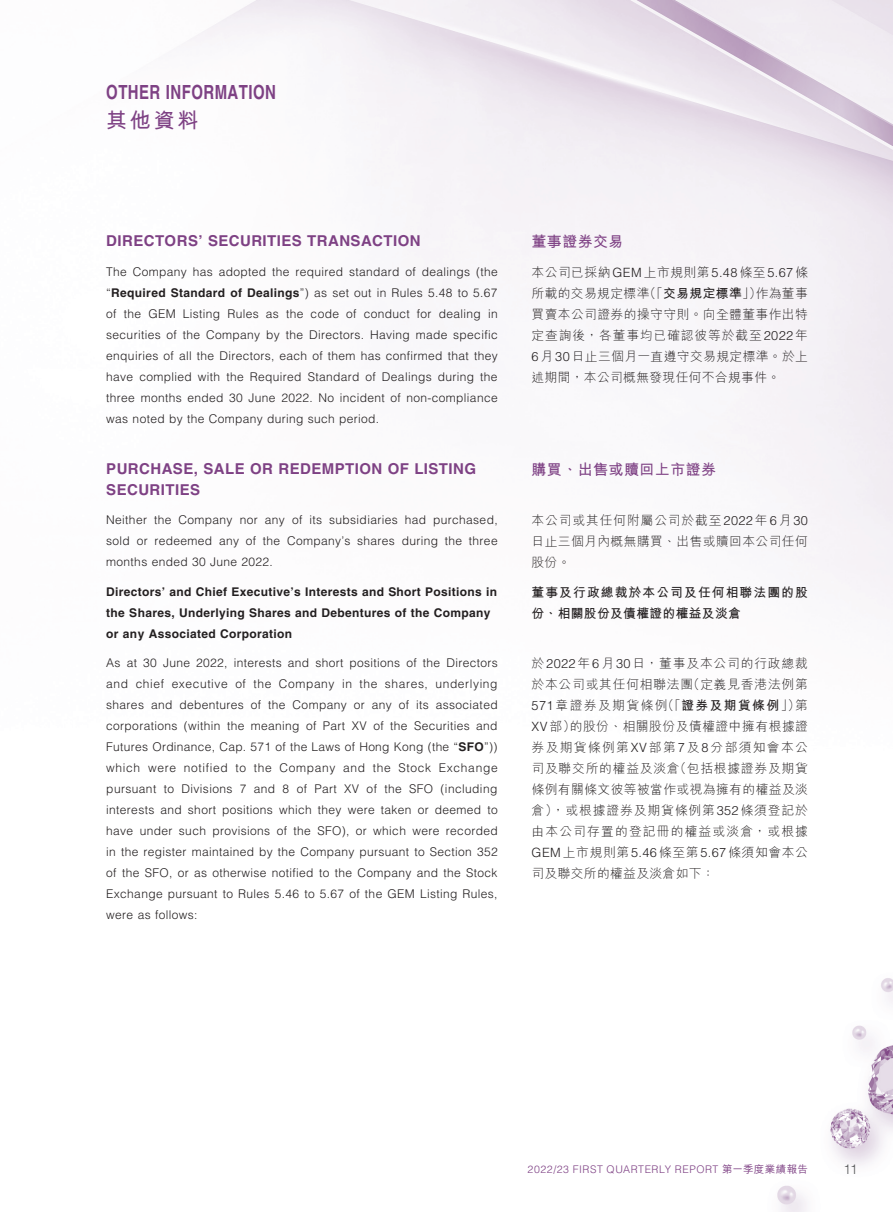
<style>
.page{position:relative;width:893px;height:1212px;background:#fff}
.page>*{position:absolute;margin:0;border:0;box-sizing:border-box;transform-origin:0 0}
.t1{font:700 21px "M Hei HK";color:#7e4184}
.t2{font:700 19.5px "Helvetica LT Std";letter-spacing:.03em;color:#7e4184;scale:.77 1}
.t3{font:700 15px/21px "Helvetica LT Std";letter-spacing:.03em;color:#7e4184}
.t4{font:700 15px "M Hei HK";letter-spacing:.03em;color:#7e4184}
.t5{font:300 13.5px "Helvetica LT Std";color:#57585a}
.t6{font:300 12.75px/21px "M Hei HK";letter-spacing:.035em;color:#231f20;text-align:justify}
.t7{font:700 12.75px/21px "M Hei HK";letter-spacing:.09em;color:#231f20}
.t8{font:300 12px/21px "Helvetica LT Std";letter-spacing:.03em;color:#231f20;text-align:justify}
.t9{font:700 12px/21px "Helvetica LT Std";letter-spacing:.03em;color:#231f20}
.t10{font:300 10.5px "Helvetica LT Std";letter-spacing:.05em;color:#7e4184}
.s1{font-weight:700}
.s2{font-family:"Helvetica LT Std"}
.s3{font-family:"M Hei HK";font-weight:500}
</style>
<div class="page">
<img style="left:187px;top:0;width:706px;height:1212px">
<h2 class="t2" style="left:106px;top:80px;width:222px">OTHER INFORMATION</h2>
<h1 class="t1" style="left:106px;top:105px;width:94px">其他資料</h1>
<p class="t3" style="left:106px;top:230px;width:316px">DIRECTORS’ SECURITIES TRANSACTION</p>
<p class="t8" style="left:106px;top:261px;width:393px">The Company has adopted the required standard of dealings (the “<span class="s1">Required Standard of Dealings</span>”) as set out in Rules 5.48 to 5.67 of the GEM Listing Rules as the code of conduct for dealing in securities of the Company by the Directors. Having made specific enquiries of all the Directors, each of them has confirmed that they have complied with the Required Standard of Dealings during the three months ended 30 June 2022. No incident of non-compliance was noted by the Company during such period.</p>
<p class="t3" style="left:106px;top:458px;width:371px">PURCHASE, SALE OR REDEMPTION OF LISTING<br>SECURITIES</p>
<p class="t8" style="left:106px;top:509px;width:393px">Neither the Company nor any of its subsidiaries had purchased, sold or redeemed any of the Company’s shares during the three months ended 30 June 2022.</p>
<p class="t9" style="left:106px;top:581px;width:392px">Directors’ and Chief Executive’s Interests and Short Positions in the Shares, Underlying Shares and Debentures of the Company or any Associated Corporation</p>
<p class="t8" style="left:106px;top:652px;width:393px">As at 30 June 2022, interests and short positions of the Directors and chief executive of the Company in the shares, underlying shares and debentures of the Company or any of its associated corporations (within the meaning of Part XV of the Securities and Futures Ordinance, Cap. 571 of the Laws of Hong Kong (the “<span class="s1">SFO</span>”)) which were notified to the Company and the Stock Exchange pursuant to Divisions 7 and 8 of Part XV of the SFO (including interests and short positions which they were taken or deemed to have under such provisions of the SFO), or which were recorded in the register maintained by the Company pursuant to Section 352 of the SFO, or as otherwise notified to the Company and the Stock Exchange pursuant to Rules 5.46 to 5.67 of the GEM Listing Rules, were as follows:</p>
<p class="t4" style="left:531px;top:231px;width:94px">董事證券交易</p>
<p class="t6" style="left:531px;top:261px;width:278px">本公司已採納<span class="s2">GEM</span>上市規則第<span class="s2">5.48</span>條至<span class="s2">5.67</span>條所載的交易規定標準（「<span class="s1">交易規定標準</span>」）作為董事買賣本公司證券的操守守則。向全體董事作出特定查詢後，各董事均已確認彼等於截至<span class="s2">2022</span>年<span class="s2">6</span>月<span class="s2">30</span>日止三個月一直遵守交易規定標準。於上述期間，本公司概無發現任何不合規事件。</p>
<p class="t4" style="left:531px;top:458px;width:186px">購買、出售或贖回上市證券</p>
<p class="t6" style="left:531px;top:510px;width:278px">本公司或其任何附屬公司於截至<span class="s2">2022</span>年<span class="s2">6</span>月<span class="s2">30</span>日止三個月內概無購買、出售或贖回本公司任何股份。</p>
<p class="t7" style="left:531px;top:580px;width:278px">董事及行政總裁於本公司及任何相聯法團的股份、相關股份及債權證的權益及淡倉</p>
<p class="t6" style="left:531px;top:653px;width:278px">於<span class="s2">2022</span>年<span class="s2">6</span>月<span class="s2">30</span>日，董事及本公司的行政總裁於本公司或其任何相聯法團（定義見香港法例第<span class="s2">571</span>章證券及期貨條例（「<span class="s1">證券及期貨條例</span>」）第<span class="s2">XV</span>部）的股份、相關股份及債權證中擁有根據證券及期貨條例第<span class="s2">XV</span>部第<span class="s2">7</span>及<span class="s2">8</span>分部須知會本公司及聯交所的權益及淡倉（包括根據證券及期貨條例有關條文彼等被當作或視為擁有的權益及淡倉），或根據證券及期貨條例第<span class="s2">352</span>條須登記於由本公司存置的登記冊的權益或淡倉，或根據<span class="s2">GEM</span>上市規則第<span class="s2">5.46</span>條至第<span class="s2">5.67</span>條須知會本公司及聯交所的權益及淡倉如下：</p>
<p class="t10" style="left:528px;top:1162px;width:282px">2022/23 FIRST QUARTERLY REPORT <span class="s3">第一季度業績報告</span></p>
<p class="t5" style="left:843px;top:1161px;width:16px">11</p>
</div>
